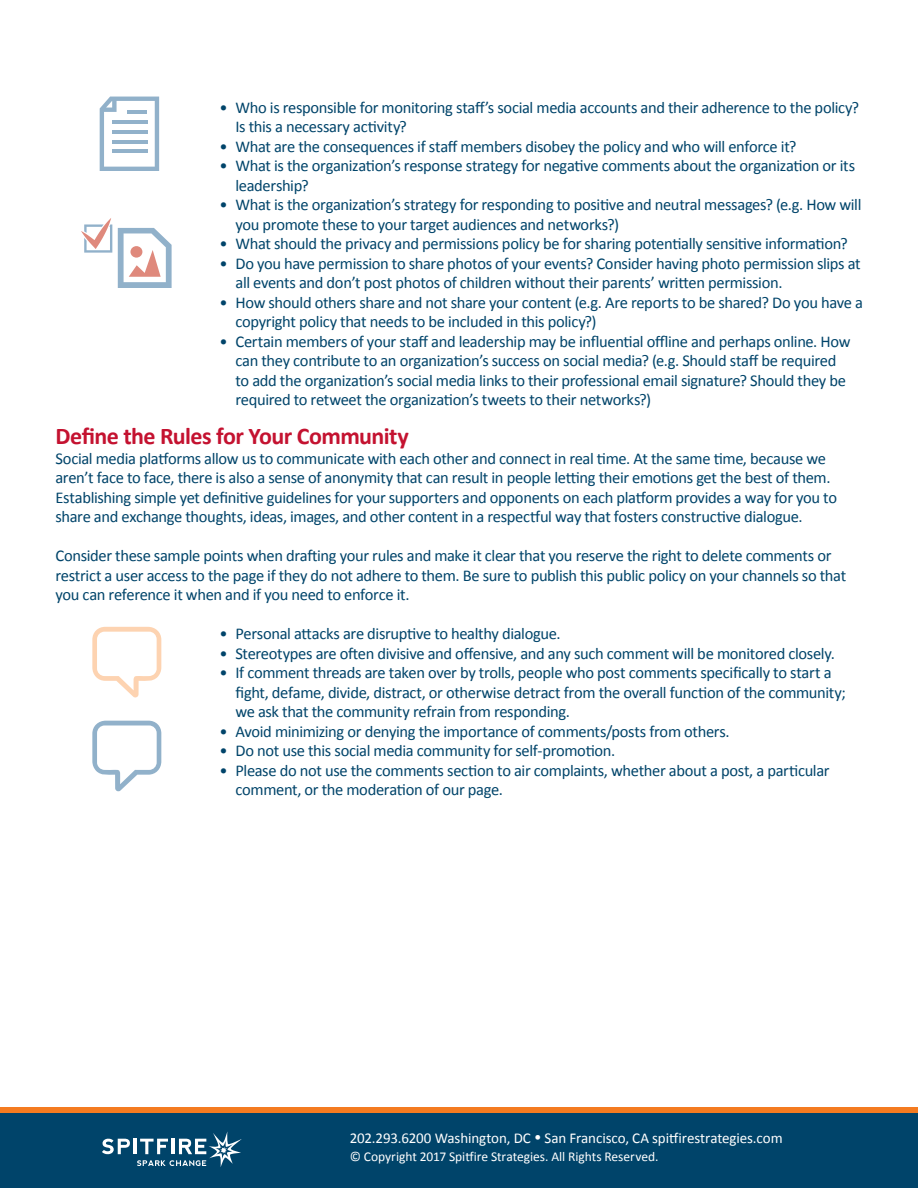
<style>
.page{position:relative;width:918px;height:1188px;background:#fff}
.page>*{position:absolute;margin:0;border:0;box-sizing:border-box;transform-origin:0 0}
.t1{font:700 24px "Calibri";letter-spacing:-.025em;color:#c41230}
.t2{font:16.5px/19.5px "Calibri";letter-spacing:-.02em;color:#00446a}
.t3{font:15px "Calibri";letter-spacing:-.01em;color:#fff}
.t4{font:13.5px "Calibri";letter-spacing:-.005em;color:#fff}
</style>
<div class="page">
<div style="left:0;top:1111px;width:918px;height:77px;background:#00446a"></div>
<div style="left:0;top:1107px;width:918px;height:6px;background:#f47b20"></div>
<svg style="left:92px;top:627px;width:69px;height:71px"></svg>
<svg style="left:92px;top:721px;width:69px;height:71px"></svg>
<svg style="left:100px;top:97px;width:59px;height:74px"></svg>
<hr style="left:112px;top:140px;width:35px;height:4px;background:#91b1ca">
<hr style="left:112px;top:149px;width:35px;height:4px;background:#91b1ca">
<svg style="left:118px;top:228px;width:54px;height:60px"></svg>
<svg style="left:81px;top:218px;width:31px;height:35px"></svg>
<svg style="left:102px;top:1139px;width:28px;height:15px"></svg>
<hr style="left:133px;top:1139px;width:4px;height:15px;background:#fff">
<svg style="left:137px;top:1131px;width:105px;height:36px"></svg>
<p class="t2" style="left:236px;top:96px;width:625px;text-indent:-16px">• Who is responsible for monitoring staff’s social media accounts and their adherence to the policy?<br>Is this a necessary activity?</p>
<p class="t2" style="left:220px;top:136px;width:578px">• What are the consequences if staff members disobey the policy and who will enforce it?</p>
<p class="t2" style="left:236px;top:155px;width:621px;text-indent:-16px">• What is the organization’s response strategy for negative comments about the organization or its leadership?</p>
<p class="t2" style="left:236px;top:194px;width:627px;text-indent:-16px">• What is the organization’s strategy for responding to positive and neutral messages? (e.g. How will you promote these to your target audiences and networks?)</p>
<p class="t2" style="left:220px;top:233px;width:630px">• What should the privacy and permissions policy be for sharing potentially sensitive information?</p>
<p class="t2" style="left:236px;top:253px;width:627px;text-indent:-16px">• Do you have permission to share photos of your events? Consider having photo permission slips at all events and don’t post photos of children without their parents’ written permission.</p>
<p class="t2" style="left:236px;top:292px;width:629px;text-indent:-16px">• How should others share and not share your content (e.g. Are reports to be shared? Do you have a copyright policy that needs to be included in this policy?)</p>
<p class="t2" style="left:236px;top:331px;width:617px;text-indent:-16px">• Certain members of your staff and leadership may be influential offline and perhaps online. How can they contribute to an organization’s success on social media? (e.g. Should staff be required to add the organization’s social media links to their professional email signature? Should they be required to retweet the organization’s tweets to their networks?)</p>
<h1 class="t1" style="left:56px;top:421px;width:355px">Define the Rules for Your Community</h1>
<p class="t2" style="left:56px;top:447px;width:783px">Social media platforms allow us to communicate with each other and connect in real time. At the same time, because we aren’t face to face, there is also a sense of anonymity that can result in people letting their emotions get the best of them.<br>Establishing simple yet definitive guidelines for your supporters and opponents on each platform provides a way for you to share and exchange thoughts, ideas, images, and other content in a respectful way that fosters constructive dialogue.</p>
<p class="t2" style="left:56px;top:545px;width:792px">Consider these sample points when drafting your rules and make it clear that you reserve the right to delete comments or restrict a user access to the page if they do not adhere to them. Be sure to publish this public policy on your channels so that you can reference it when and if you need to enforce it.</p>
<p class="t2" style="left:220px;top:623px;width:343px">• Personal attacks are disruptive to healthy dialogue.</p>
<p class="t2" style="left:220px;top:643px;width:617px">• Stereotypes are often divisive and offensive, and any such comment will be monitored closely.</p>
<p class="t2" style="left:236px;top:662px;width:612px;text-indent:-16px">• If comment threads are taken over by trolls, people who post comments specifically to start a fight, defame, divide, distract, or otherwise detract from the overall function of the community; we ask that the community refrain from responding.</p>
<p class="t2" style="left:220px;top:721px;width:512px">• Avoid minimizing or denying the importance of comments/posts from others.</p>
<p class="t2" style="left:220px;top:740px;width:397px">• Do not use this social media community for self-promotion.</p>
<p class="t2" style="left:236px;top:760px;width:596px;text-indent:-16px">• Please do not use the comments section to air complaints, whether about a post, a particular comment, or the moderation of our page.</p>
<p class="t3" style="left:350px;top:1129px;width:434px">202.293.6200 Washington, DC • San Francisco, CA spitfirestrategies.com</p>
<p class="t4" style="left:350px;top:1149px;width:310px">© Copyright 2017 Spitfire Strategies. All Rights Reserved.</p>
</div>
